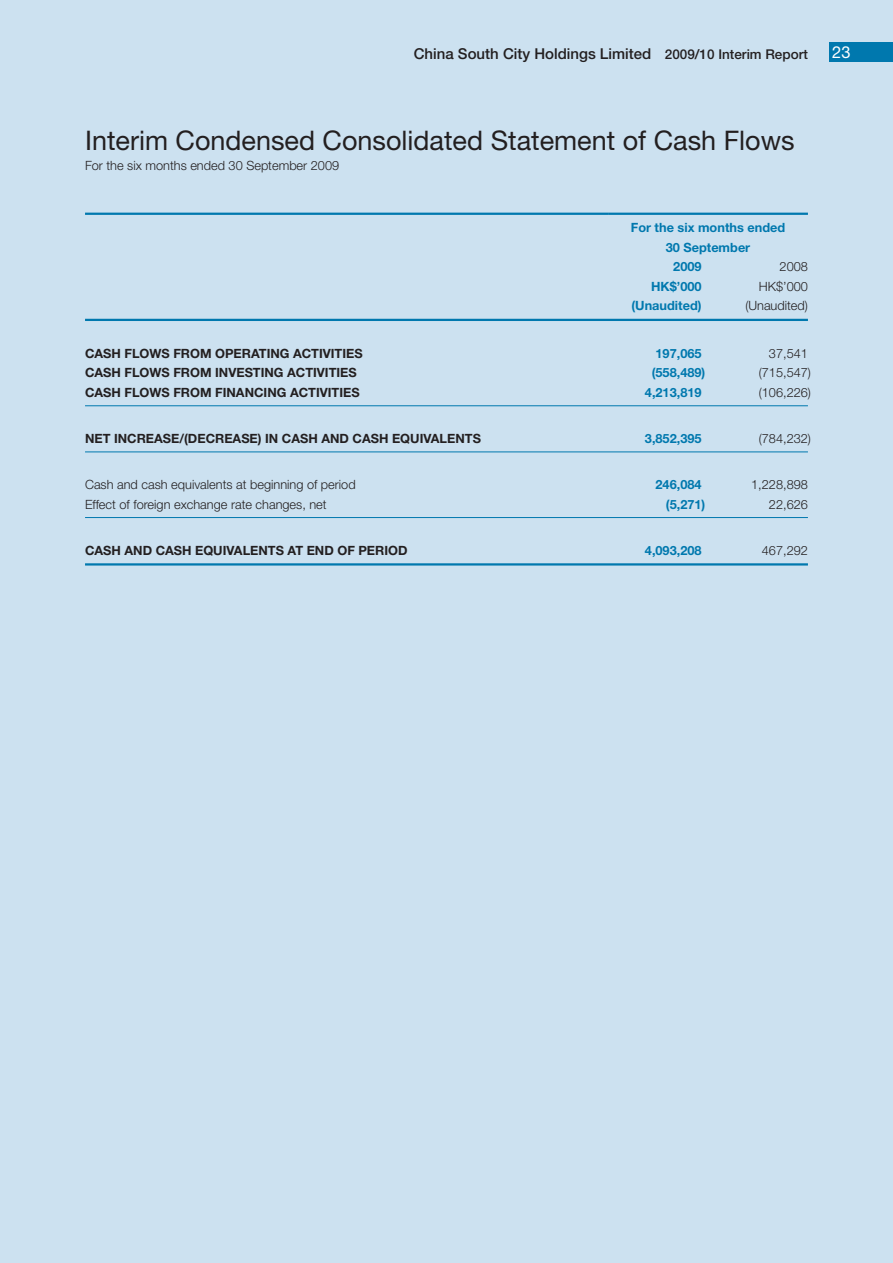
<style>
.page{position:relative;width:893px;height:1263px;background:#cce1f0}
.page>*{position:absolute;margin:0;border:0;box-sizing:border-box;transform-origin:0 0}
.t1{font:27px "Helvetica Neue LT Std";color:#231f20}
.t2{font:16.5px "Helvetica Neue LT Std";color:#fff}
.t3{font:500 15px "Helvetica Neue LT Std";color:#231f20}
.t4{font:300 12.75px "Helvetica Neue LT Std";color:#231f20}
.t5{font:700 12.75px "Helvetica Neue LT Std";color:#231f20}
.t6{font:700 12.75px "Helvetica Neue LT Std";color:#0078ae}
.s1{font-size:13.5px}
</style>
<div class="page">
<div style="left:829px;top:43px;width:64px;height:19px;background:#0078ae"></div>
<hr style="left:85px;top:213px;width:523px;height:2px;background:#0078ae">
<hr style="left:85px;top:319px;width:723px;height:2px;background:#0078ae">
<hr style="left:85px;top:405px;width:723px;height:1px;background:#0078ae">
<hr style="left:85px;top:517px;width:723px;height:1px;background:#0078ae">
<hr style="left:85px;top:563px;width:723px;height:2px;background:#0078ae">
<hr style="left:608px;top:213px;width:200px;height:2px;background:#0078ae">
<hr style="left:85px;top:451px;width:723px;height:1px;background:#0078ae">
<p class="t3" style="left:414px;top:48px;width:396px">China South City Holdings Limited <span class="s1">2009/10 Interim Report</span></p>
<p class="t2" style="left:832px;top:46px;width:20px">23</p>
<h1 class="t1" style="left:85px;top:131px;width:711px">Interim Condensed Consolidated Statement of Cash Flows</h1>
<p class="t4" style="left:85px;top:161px;width:256px">For the six months ended 30 September 2009</p>
<p class="t6" style="left:631px;top:223px;width:156px">For the six months ended</p>
<p class="t6" style="left:666px;top:243px;width:86px">30 September</p>
<p class="t6" style="left:673px;top:262px;width:30px">2009</p>
<p class="t4" style="left:780px;top:262px;width:30px">2008</p>
<p class="t6" style="left:651px;top:282px;width:52px">HK$’000</p>
<p class="t4" style="left:759px;top:282px;width:51px">HK$’000</p>
<p class="t6" style="left:631px;top:301px;width:72px">(Unaudited)</p>
<p class="t4" style="left:745px;top:301px;width:64px">(Unaudited)</p>
<p class="t5" style="left:85px;top:349px;width:279px">CASH FLOWS FROM OPERATING ACTIVITIES</p>
<p class="t6" style="left:655px;top:349px;width:48px">197,065</p>
<p class="t4" style="left:769px;top:349px;width:40px">37,541</p>
<p class="t5" style="left:85px;top:368px;width:273px">CASH FLOWS FROM INVESTING ACTIVITIES</p>
<p class="t6" style="left:652px;top:368px;width:55px">(558,489)</p>
<p class="t4" style="left:759px;top:368px;width:54px">(715,547)</p>
<p class="t5" style="left:85px;top:388px;width:276px">CASH FLOWS FROM FINANCING ACTIVITIES</p>
<p class="t6" style="left:645px;top:388px;width:58px">4,213,819</p>
<p class="t4" style="left:759px;top:388px;width:54px">(106,226)</p>
<p class="t5" style="left:85px;top:434px;width:397px">NET INCREASE/(DECREASE) IN CASH AND CASH EQUIVALENTS</p>
<p class="t6" style="left:645px;top:434px;width:58px">3,852,395</p>
<p class="t4" style="left:759px;top:434px;width:54px">(784,232)</p>
<p class="t4" style="left:85px;top:480px;width:272px">Cash and cash equivalents at beginning of period</p>
<p class="t6" style="left:655px;top:480px;width:48px">246,084</p>
<p class="t4" style="left:751px;top:480px;width:58px">1,228,898</p>
<p class="t4" style="left:85px;top:499px;width:243px">Effect of foreign exchange rate changes, net</p>
<p class="t6" style="left:666px;top:499px;width:41px">(5,271)</p>
<p class="t4" style="left:769px;top:499px;width:40px">22,626</p>
<p class="t5" style="left:85px;top:546px;width:324px">CASH AND CASH EQUIVALENTS AT END OF PERIOD</p>
<p class="t6" style="left:645px;top:546px;width:58px">4,093,208</p>
<p class="t4" style="left:762px;top:546px;width:48px">467,292</p>
</div>
